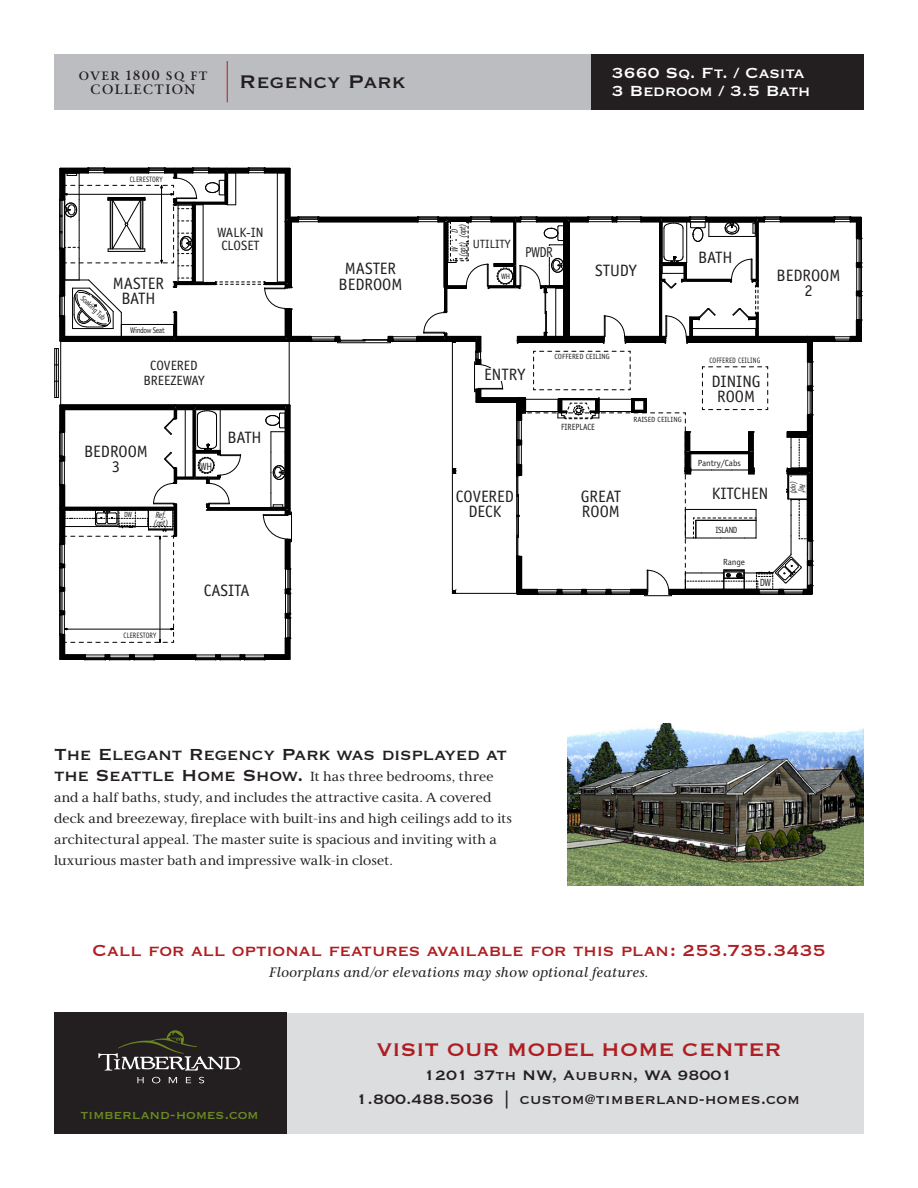
<style>
.page{position:relative;width:918px;height:1188px;background:#fff}
.page>*{position:absolute;margin:0;border:0;box-sizing:border-box;transform-origin:0 0}
.t1{font:24px "Copperplate Thirty One BC";color:#af1e22}
.t2{font:24px "Copperplate Thirty One BC";color:#231f20}
.t3{font:21px "Copperplate Thirty One BC";letter-spacing:-.015em;color:#af1e22}
.t4{font:21px "Copperplate Thirty One BC";letter-spacing:-.02em;color:#231f20}
.t5{font:19.2px "Copperplate Thirty One BC";color:#fff}
.t6{font:19.2px "Copperplate Thirty One BC";letter-spacing:-.02em;color:#fff}
.t7{font:18px "Copperplate Thirty One BC";color:#231f20}
.t8{font:16.5px "Officina Sans";color:#231f20}
.t9{font:16.05px "Copperplate Thirty One BC";letter-spacing:-.015em;color:#6a8922}
.t10{font:14.4px "Officina Sans";color:#231f20;scale:.9 1}
.t11{font:italic 13.5px "Carrig Pro";letter-spacing:.025em;color:#231f20}
.t12{font:13.5px "Officina Sans";color:#231f20}
.t13{font:500 13.5px "Carrig Pro";letter-spacing:.1em;color:#231f20}
.t14{font:13.2px/21px "Carrig Pro";color:#231f20}
.t15{font:12px "Officina Sans";color:#231f20}
.t16{font:10.5px "Officina Sans";color:#231f20;scale:.9 1}
.t17{font:italic 9px "Officina Sans";letter-spacing:-.05em;color:#231f20;scale:.85 1}
.t18{font:9px "Officina Sans";color:#231f20;scale:.9 1}
.t19{font:8.85px "Officina Sans";color:#231f20}
.t20{font:8.25px "Officina Sans";letter-spacing:-.05em;color:#231f20;scale:.9 1}
.t21{font:7.95px "Officina Sans";color:#231f20;scale:.9 1}
.t22{font:italic 7.95px/7.9px "Officina Sans";color:#231f20;text-align:center;scale:.85 1}
.t23{font:7.8px "Officina Sans";letter-spacing:.02em;color:#231f20;scale:.85 1}
.t24{font:7.5px "Officina Sans";color:#231f20}
.t25{font:7.5px "Officina Sans";color:#231f20;scale:.9 1}
.s1{font-family:"Copperplate Thirty One BC";font-size:21px}
</style>
<div class="page">
<div style="left:54px;top:54px;width:540px;height:55px;background:#bcbdc0"></div>
<div style="left:54px;top:1013px;width:810px;height:121px;background:#dcdddf"></div>
<div style="left:54px;top:1012px;width:232px;height:122px;background:#231f20"></div>
<img style="left:567px;top:724px;width:297px;height:162px">
<hr style="left:227px;top:61px;width:1px;height:41px;background:#af1e22">
<div style="left:592px;top:54px;width:272px;height:55px;background:#231f20"></div>
<svg style="left:137px;top:1077px;width:7px;height:6px"></svg>
<svg style="left:152px;top:1077px;width:8px;height:6px"></svg>
<svg style="left:169px;top:1077px;width:8px;height:6px"></svg>
<svg style="left:186px;top:1077px;width:5px;height:6px"></svg>
<svg style="left:199px;top:1077px;width:5px;height:6px"></svg>
<svg style="left:98px;top:1030px;width:143px;height:41px"></svg>
<hr style="left:54px;top:349px;width:1px;height:49px;background:#000">
<svg style="left:55px;top:168px;width:807px;height:492px"></svg>
<div style="left:484px;top:368px;width:41px;height:12px;background:#fff"></div>
<div style="left:790px;top:478px;width:16px;height:20px;background:#fff"></div>
<div style="left:451px;top:241px;width:14px;height:17px;background:#fff"></div>
<div style="left:451px;top:223px;width:14px;height:16px;background:#fff"></div>
<div style="left:525px;top:246px;width:28px;height:11px;background:#fff"></div>
<p class="t13" style="left:79px;top:66px;width:130px">over 1800 sq ft</p>
<p class="t13" style="left:91px;top:79px;width:106px">COLLECTION</p>
<p class="t2" style="left:239px;top:70px;width:168px">Regency Park</p>
<p class="t23" style="left:130px;top:175px;width:40px">CLERESTORY</p>
<p class="t8" style="left:113px;top:273px;width:53px">MASTER</p>
<p class="t8" style="left:121px;top:288px;width:36px">BATH</p>
<p class="t21" style="left:85px;top:294px;width:36px;rotate:44deg">Soaking Tub</p>
<p class="t20" style="left:130px;top:325px;width:40px">Window Seat</p>
<p class="t12" style="left:150px;top:357px;width:49px">COVERED</p>
<p class="t12" style="left:143px;top:372px;width:63px">BREEZEWAY</p>
<p class="t12" style="left:217px;top:224px;width:48px">WALK-IN</p>
<p class="t12" style="left:221px;top:238px;width:40px">CLOSET</p>
<p class="t8" style="left:227px;top:427px;width:36px">BATH</p>
<p class="t8" style="left:345px;top:258px;width:53px">MASTER</p>
<p class="t8" style="left:339px;top:275px;width:65px">BEDROOM</p>
<p class="t8" style="left:84px;top:441px;width:65px">BEDROOM</p>
<p class="t8" style="left:112px;top:456px;width:10px">3</p>
<p class="t25" style="left:124px;top:510px;width:11px">DW</p>
<p class="t17" style="left:156px;top:510px;width:14px">Ref.</p>
<p class="t17" style="left:153px;top:518px;width:19px">(opt)</p>
<p class="t23" style="left:123px;top:631px;width:40px">CLERESTORY</p>
<p class="t16" style="left:200px;top:460px;width:15px">WH</p>
<p class="t8" style="left:204px;top:581px;width:47px">CASITA</p>
<p class="t5" style="left:612px;top:64px;width:194px">3660 Sq. Ft. / Casita</p>
<p class="t6" style="left:612px;top:82px;width:200px">3 Bedroom / 3.5 Bath</p>
<p class="t17" style="left:457px;top:257px;width:41px;rotate:-90deg">(opt) (opt)</p>
<p class="t17" style="left:450px;top:233px;width:6px;rotate:-90deg">D</p>
<p class="t15" style="left:473px;top:237px;width:39px">UTILITY</p>
<p class="t17" style="left:450px;top:252px;width:8px;rotate:-90deg">W</p>
<p class="t21" style="left:501px;top:272px;width:11px">WH</p>
<p class="t10" style="left:525px;top:244px;width:32px">PWDR</p>
<p class="t8" style="left:595px;top:261px;width:43px">STUDY</p>
<p class="t24" style="left:554px;top:352px;width:57px">COFFERED CEILING</p>
<p class="t8" style="left:698px;top:248px;width:36px">BATH</p>
<p class="t8" style="left:777px;top:266px;width:65px">BEDROOM</p>
<p class="t8" style="left:804px;top:281px;width:10px">2</p>
<p class="t23" style="left:709px;top:356px;width:62px">COFFERED CEILING</p>
<p class="t8" style="left:484px;top:365px;width:42px">ENTRY</p>
<p class="t8" style="left:456px;top:487px;width:60px">COVERED</p>
<p class="t8" style="left:468px;top:502px;width:35px">DECK</p>
<p class="t18" style="left:561px;top:421px;width:39px">FIREPLACE</p>
<p class="t24" style="left:634px;top:415px;width:50px">RAISED CEILING</p>
<p class="t8" style="left:581px;top:487px;width:42px">GREAT</p>
<p class="t8" style="left:582px;top:502px;width:39px">ROOM</p>
<p class="t8" style="left:711px;top:372px;width:51px">DINING</p>
<p class="t8" style="left:717px;top:387px;width:39px">ROOM</p>
<p class="t19" style="left:698px;top:457px;width:45px">Pantry/Cabs</p>
<p class="t8" style="left:712px;top:484px;width:58px">KITCHEN</p>
<p class="t18" style="left:716px;top:525px;width:26px">ISLAND</p>
<p class="t19" style="left:723px;top:556px;width:23px">Range</p>
<p class="t16" style="left:760px;top:576px;width:14px">DW</p>
<p class="t22" style="left:806px;top:481px;width:17px;rotate:90deg">Ref (opt)</p>
<p class="t4" style="left:54px;top:744px;width:455px">The Elegant Regency Park was displayed at</p>
<p class="t14" style="left:54px;top:766px;width:460px"><span class="s1">the Seattle Home Show.</span> It has three bedrooms, three and a half baths, study, and includes the attractive casita. A covered deck and breezeway, fireplace with built-ins and high ceilings add to its architectural appeal. The master suite is spacious and inviting with a luxurious master bath and impressive walk-in closet.</p>
<p class="t3" style="left:92px;top:940px;width:735px">Call for all optional features available for this plan: 253.735.3435</p>
<p class="t11" style="left:269px;top:963px;width:381px">Floorplans and/or elevations may show optional features.</p>
<p class="t9" style="left:81px;top:1107px;width:180px">timberland-homes.com</p>
<p class="t1" style="left:377px;top:1038px;width:407px">VISIT OUR MODEL HOME CENTER</p>
<p class="t7" style="left:424px;top:1067px;width:310px">1201 37th NW, Auburn, WA 98001</p>
<p class="t7" style="left:357px;top:1091px;width:445px">1.800.488.5036 | custom@timberland-homes.com</p>
</div>
